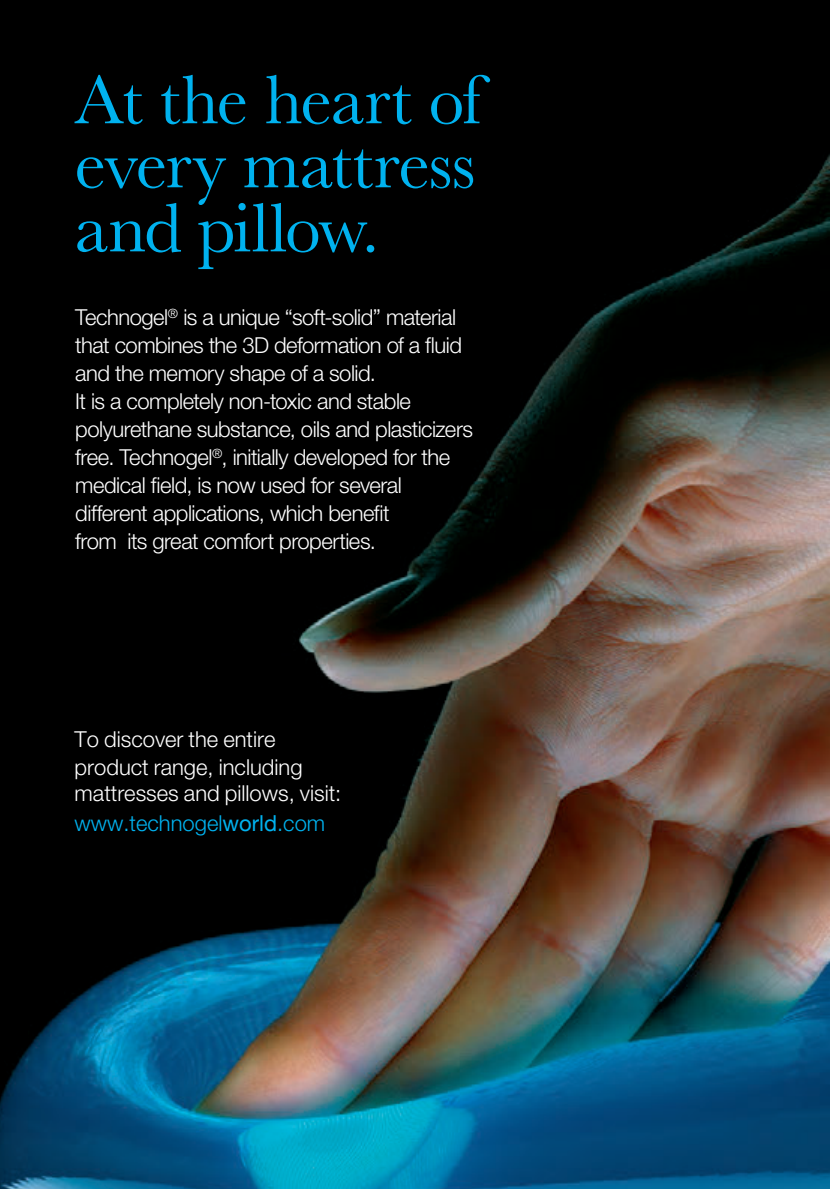
<style>
.page{position:relative;width:830px;height:1189px;background:#fff}
.page>*{position:absolute;margin:0;border:0;box-sizing:border-box;transform-origin:0 0}
.t1{font:72px/64px "Baskerville";letter-spacing:-.02em;color:#00b2ef;text-align:justify}
.t2{font:300 22px/28px "Helvetica Neue";letter-spacing:-.02em;color:#fff}
.t3{font:300 22px/28px "Helvetica Neue";color:#fff}
.s1{color:#00b2ef}
.s2{font-weight:400;color:#00b2ef}
</style>
<div class="page">
<img style="left:0;top:0;width:830px;height:1188px">
<h1 class="t1" style="left:74px;top:67px;width:409px">At the heart of every mattress and pillow.</h1>
<p class="t2" style="left:75px;top:303px;width:399px">Technogel<sup>®</sup> is a unique “soft-solid” material that combines the 3D deformation of a fluid and the memory shape of a solid.<br>It is a completely non-toxic and stable polyurethane substance, oils and plasticizers free. Technogel<sup>®</sup>, initially developed for the medical field, is now used for several different applications, which benefit<br>from its great comfort properties.</p>
<p class="t3" style="left:75px;top:724px;width:230px">To discover the entire product range, including</p>
<p class="t3" style="left:75px;top:777px;width:268px;line-height:30px">mattresses and pillows, visit: <span class="s1">www.technogel</span><span class="s2">world</span><span class="s1">.com</span></p>
</div>
